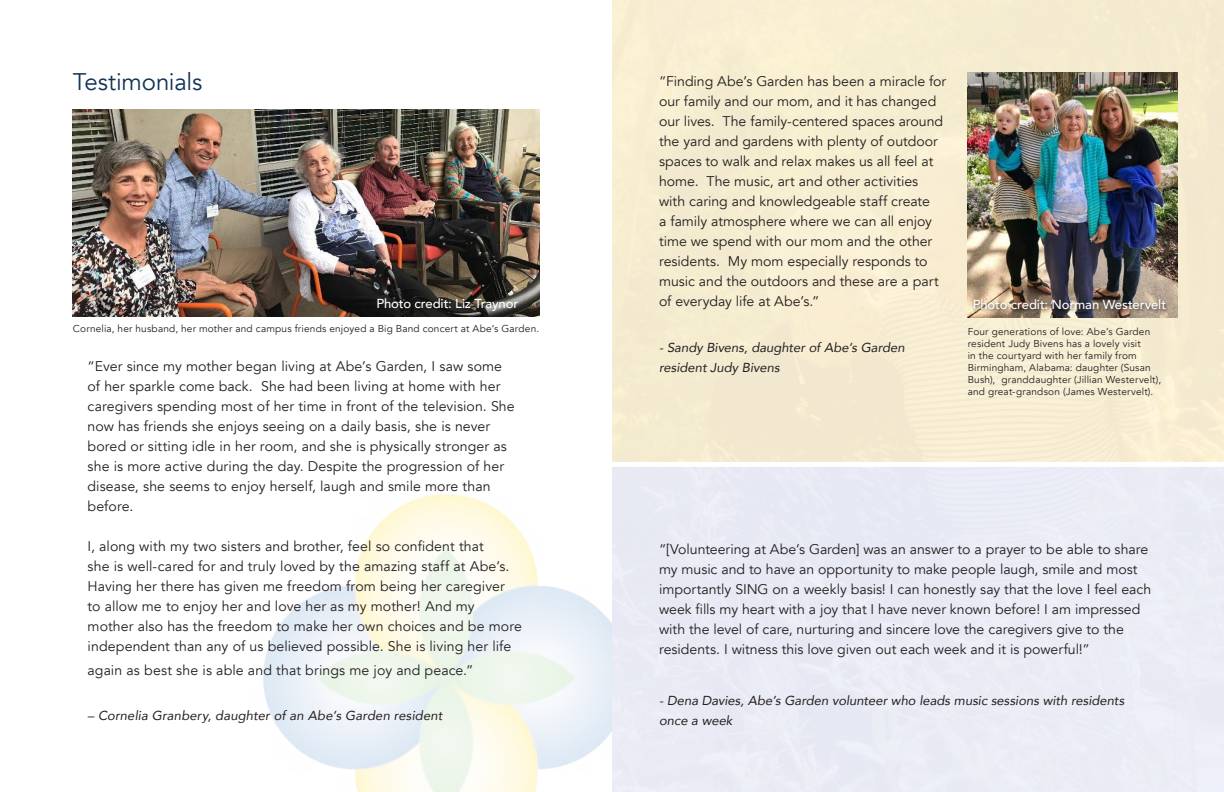
<style>
.page{position:relative;width:1224px;height:792px;background:#fff}
.page>*{position:absolute;margin:0;border:0;box-sizing:border-box;transform-origin:0 0}
.t1{font:24px "Avenir";letter-spacing:-.01em;color:#12335a}
.t2{font:14px/20px "Avenir";color:#231f20}
.t3{font:italic 13px/20.3px "Avenir";color:#231f20}
.t4{font:500 13px "Avenir";letter-spacing:-.01em;color:#fff}
.t5{font:10px/12px "Avenir";letter-spacing:.015em;color:#231f20}
</style>
<div class="page">
<div style="left:612px;top:0;width:612px;height:464px;background:#f6ecd1"></div>
<img style="left:263px;top:494px;width:349px;height:298px">
<div style="left:612px;top:464px;width:612px;height:328px;background:#eaebf4"></div>
<div style="left:608px;top:462px;width:616px;height:5px;background:#fff"></div>
<img style="left:73px;top:110px;width:466px;height:206px">
<img style="left:968px;top:72px;width:210px;height:246px">
<div style="left:972px;top:298px;width:198px;height:15px;background:#231f20;opacity:.75"></div>
<h1 class="t1" style="left:73px;top:67px;width:131px">Testimonials</h1>
<p class="t2" style="left:659px;top:72px;width:289px">“Finding Abe’s Garden has been a miracle for our family and our mom, and it has changed our lives. The family-centered spaces around the yard and gardens with plenty of outdoor spaces to walk and relax makes us all feel at home. The music, art and other activities with caring and knowledgeable staff create<br>a family atmosphere where we can all enjoy time we spend with our mom and the other residents. My mom especially responds to music and the outdoors and these are a part of everyday life at Abe’s.”</p>
<p class="t3" style="left:659px;top:337px;width:247px">- Sandy Bivens, daughter of Abe’s Garden resident Judy Bivens</p>
<p class="t4" style="left:376px;top:292px;width:143px">Photo credit: Liz Traynor</p>
<p class="t4" style="left:973px;top:294px;width:195px">Photo credit: Norman Westervelt</p>
<p class="t5" style="left:73px;top:323px;width:468px">Cornelia, her husband, her mother and campus friends enjoyed a Big Band concert at Abe’s Garden.</p>
<p class="t5" style="left:968px;top:325px;width:195px">Four generations of love: Abe’s Garden resident Judy Bivens has a lovely visit<br>in the courtyard with her family from Birmingham, Alabama: daughter (Susan Bush), granddaughter (Jillian Westervelt), and great-grandson (James Westervelt).</p>
<p class="t2" style="left:88px;top:356px;width:429px">“Ever since my mother began living at Abe’s Garden, I saw some of her sparkle come back. She had been living at home with her caregivers spending most of her time in front of the television. She now has friends she enjoys seeing on a daily basis, she is never bored or sitting idle in her room, and she is physically stronger as she is more active during the day. Despite the progression of her disease, she seems to enjoy herself, laugh and smile more than before.</p>
<p class="t2" style="left:88px;top:536px;width:436px">I, along with my two sisters and brother, feel so confident that<br>she is well-cared for and truly loved by the amazing staff at Abe’s.<br>Having her there has given me freedom from being her caregiver<br>to allow me to enjoy her and love her as my mother! And my mother also has the freedom to make her own choices and be more independent than any of us believed possible. She is living her life</p>
<p class="t2" style="left:88px;top:660px;width:387px">again as best she is able and that brings me joy and peace.”</p>
<p class="t3" style="left:88px;top:706px;width:356px">– Cornelia Granbery, daughter of an Abe’s Garden resident</p>
<p class="t2" style="left:659px;top:540px;width:494px">“[Volunteering at Abe’s Garden] was an answer to a prayer to be able to share my music and to have an opportunity to make people laugh, smile and most importantly SING on a weekly basis! I can honestly say that the love I feel each week fills my heart with a joy that I have never known before! I am impressed with the level of care, nurturing and sincere love the caregivers give to the residents. I witness this love given out each week and it is powerful!”</p>
<p class="t3" style="left:659px;top:690px;width:467px">- Dena Davies, Abe’s Garden volunteer who leads music sessions with residents once a week</p>
</div>
